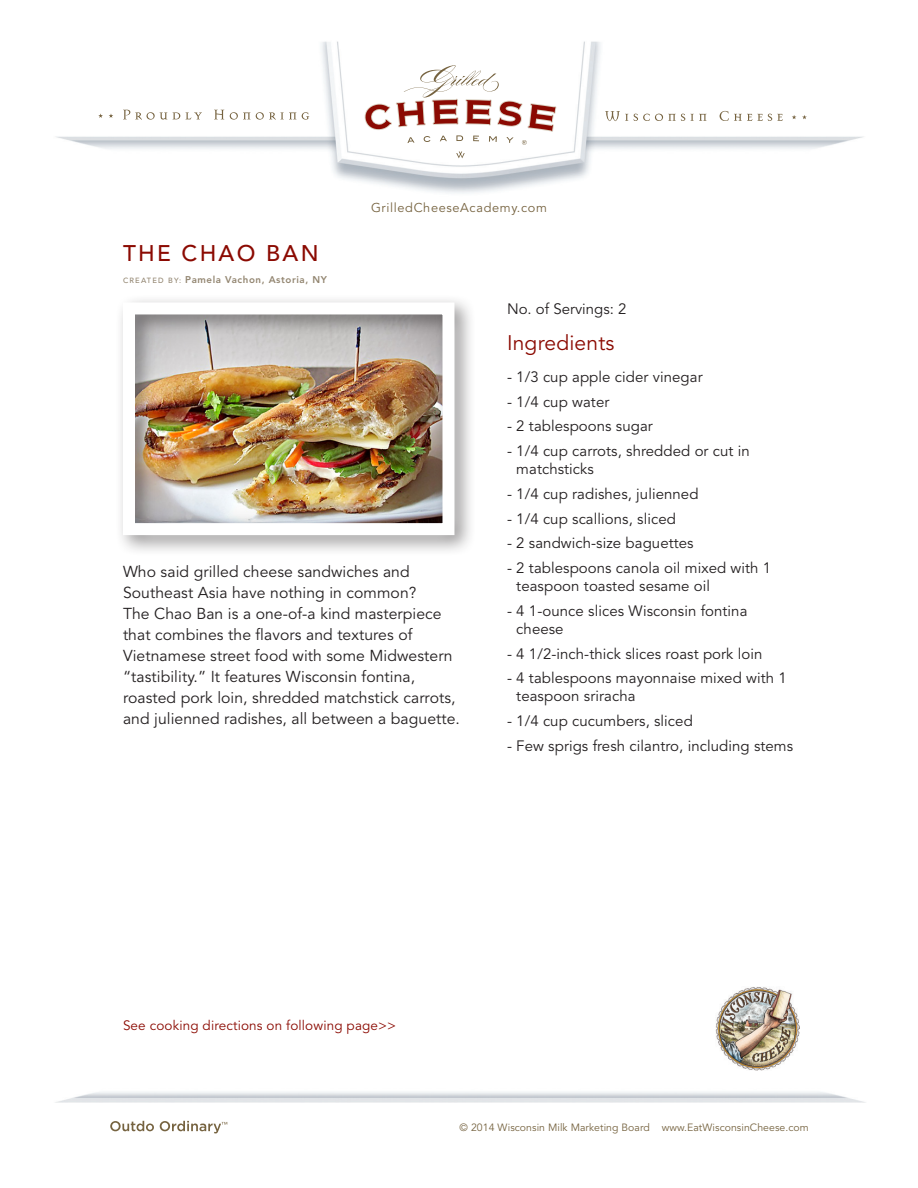
<style>
.page{position:relative;width:918px;height:1188px;background:#fff}
.page>*{position:absolute;margin:0;border:0;box-sizing:border-box;transform-origin:0 0}
.t1{font:500 22.5px "Avenir";letter-spacing:.1em;color:#8b0a02}
.t2{font:21px "Avenir";letter-spacing:.01em;color:#8b0a02}
.t3{font:15.75px/21px "Avenir";letter-spacing:.005em;color:#231f20}
.t4{font:15px/18px "Avenir";letter-spacing:.005em;color:#231f20}
.t5{font:13.5px "Avenir";letter-spacing:.01em;color:#8b0a02}
.t6{font:12.75px "Avenir";letter-spacing:.05em;color:#766340}
.t7{font:10.5px "Avenir";letter-spacing:.005em;color:#766340}
.t8{font:800 9.75px "Avenir";letter-spacing:.06em;color:#938671}
.s1{font-weight:500;font-size:7.5px}
</style>
<div class="page">
<img style="left:56px;top:41px;width:807px;height:153px">
<svg style="left:110px;top:1121px;width:44px;height:10px"></svg>
<svg style="left:160px;top:1121px;width:67px;height:12px"></svg>
<svg style="left:109px;top:113px;width:4px;height:5px"></svg>
<svg style="left:98px;top:113px;width:5px;height:5px"></svg>
<svg style="left:123px;top:110px;width:44px;height:10px"></svg>
<svg style="left:173px;top:112px;width:7px;height:7px"></svg>
<svg style="left:186px;top:112px;width:16px;height:7px"></svg>
<svg style="left:214px;top:110px;width:10px;height:9px"></svg>
<svg style="left:230px;top:112px;width:20px;height:8px"></svg>
<svg style="left:256px;top:112px;width:40px;height:8px"></svg>
<svg style="left:302px;top:112px;width:7px;height:8px"></svg>
<svg style="left:802px;top:115px;width:5px;height:4px"></svg>
<svg style="left:792px;top:115px;width:4px;height:4px"></svg>
<svg style="left:605px;top:111px;width:23px;height:10px"></svg>
<svg style="left:634px;top:114px;width:51px;height:7px"></svg>
<svg style="left:691px;top:114px;width:15px;height:7px"></svg>
<svg style="left:720px;top:111px;width:63px;height:10px"></svg>
<img style="left:716px;top:987px;width:84px;height:84px">
<svg style="left:456px;top:152px;width:9px;height:6px"></svg>
<svg style="left:364px;top:65px;width:192px;height:80px"></svg>
<div style="left:114px;top:294px;width:362px;height:263px;background:#231f20;opacity:.5"></div>
<div style="left:123px;top:302px;width:331px;height:233px;border:12px solid #fff"></div>
<p class="t1" style="left:123px;top:240px;width:197px">THE CHAO BAN</p>
<p class="t8" style="left:123px;top:273px;width:205px"><span class="s1">CREATED BY:</span> Pamela Vachon, Astoria, NY</p>
<p class="t6" style="left:371px;top:200px;width:177px">GrilledCheeseAcademy.com</p>
<p class="t3" style="left:123px;top:561px;width:339px">Who said grilled cheese sandwiches and Southeast Asia have nothing in common?<br>The Chao Ban is a one-of-a kind masterpiece that combines the flavors and textures of Vietnamese street food with some Midwestern “tastibility.” It features Wisconsin fontina, roasted pork loin, shredded matchstick carrots, and julienned radishes, all between a baguette.</p>
<p class="t4" style="left:507px;top:301px;width:121px">No. of Servings: 2</p>
<p class="t2" style="left:507px;top:331px;width:109px">Ingredients</p>
<p class="t4" style="left:507px;top:368px;width:197px">- 1/3 cup apple cider vinegar</p>
<p class="t4" style="left:507px;top:393px;width:104px">- 1/4 cup water</p>
<p class="t4" style="left:507px;top:418px;width:147px">- 2 tablespoons sugar</p>
<p class="t4" style="left:516px;top:442px;width:235px;text-indent:-9px">- 1/4 cup carrots, shredded or cut in matchsticks</p>
<p class="t4" style="left:507px;top:485px;width:193px">- 1/4 cup radishes, julienned</p>
<p class="t4" style="left:507px;top:510px;width:170px">- 1/4 cup scallions, sliced</p>
<p class="t4" style="left:507px;top:535px;width:188px">- 2 sandwich-size baguettes</p>
<p class="t4" style="left:516px;top:559px;width:256px;text-indent:-9px">- 2 tablespoons canola oil mixed with 1 teaspoon toasted sesame oil</p>
<p class="t4" style="left:516px;top:602px;width:233px;text-indent:-9px">- 4 1-ounce slices Wisconsin fontina cheese</p>
<p class="t4" style="left:507px;top:645px;width:257px">- 4 1/2-inch-thick slices roast pork loin</p>
<p class="t4" style="left:516px;top:670px;width:272px;text-indent:-9px">- 4 tablespoons mayonnaise mixed with 1 teaspoon sriracha</p>
<p class="t4" style="left:507px;top:712px;width:187px">- 1/4 cup cucumbers, sliced</p>
<p class="t4" style="left:507px;top:737px;width:288px">- Few sprigs fresh cilantro, including stems</p>
<p class="t5" style="left:123px;top:1018px;width:275px">See cooking directions on following page&gt;&gt;</p>
<p class="t7" style="left:460px;top:1121px;width:351px">© 2014 Wisconsin Milk Marketing Board www.EatWisconsinCheese.com</p>
</div>
